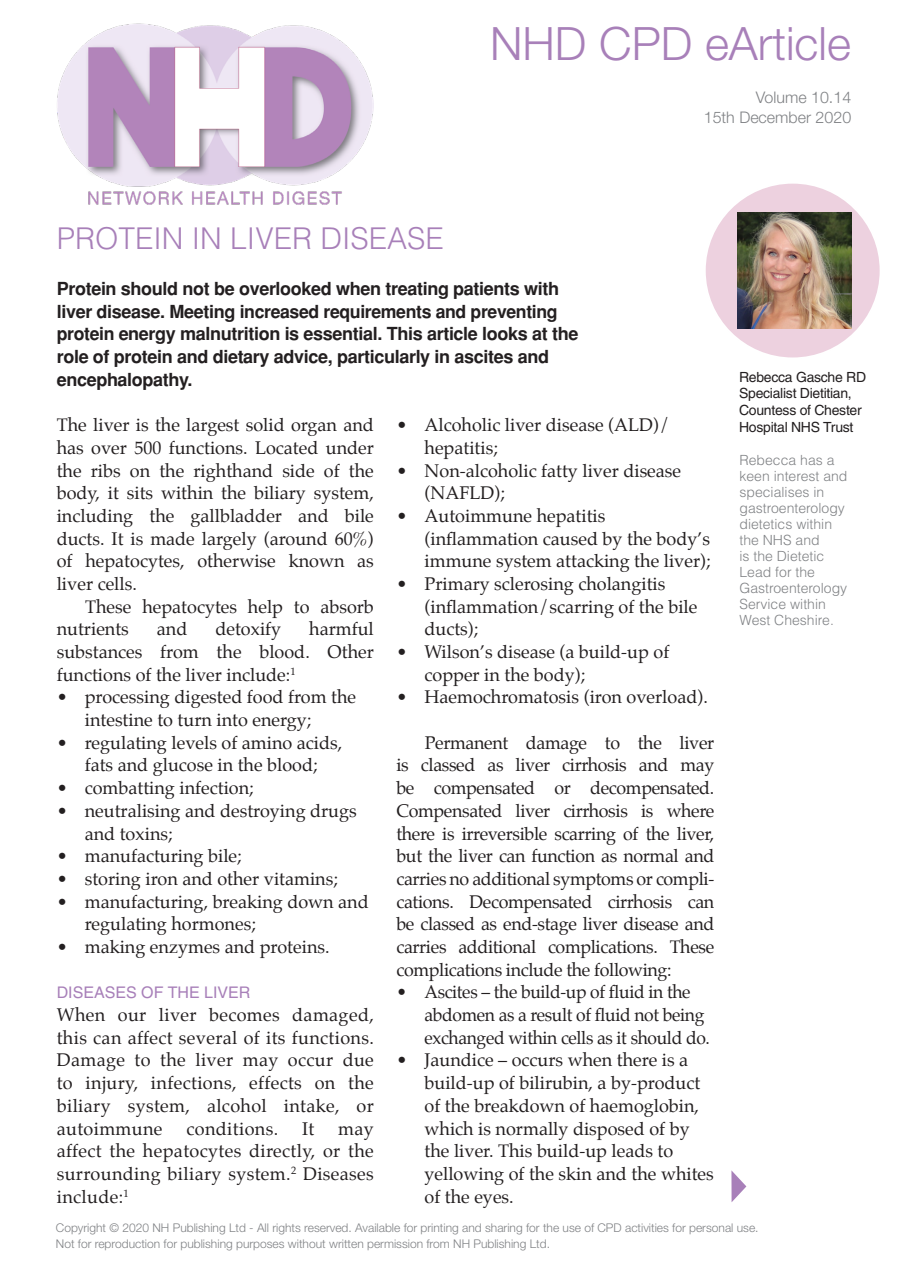
<style>
.page{position:relative;width:908px;height:1265px;background:#fff}
.page>*{position:absolute;margin:0;border:0;box-sizing:border-box;transform-origin:0 0}
.Main_Head{font:300 46px "Helvetica Neue";color:#a880b9}
.Main_Head_Pink{font:300 30px "Helvetica";color:#a880b9}
.body_text{font:18px/22.6px "Palatino";color:#231f20}
.Intro_para{font:700 18px/22.6px "Helvetica";letter-spacing:-.02em;color:#231f20}
.body_text-2{font:18px/22.6px "Palatino";letter-spacing:-.02em;color:#231f20}
.body_text-3{font:18px "Palatino";letter-spacing:.02em;color:#231f20}
.Running_Page_Head{font:300 16px "Helvetica Neue";color:#808285}
.Para_head{font:16px "Helvetica";color:#a880b9}
.Contributor_Info{font:300 14px/16px "Helvetica";color:#808285}
.Contributor_name{font:14px/16.8px "Helvetica";letter-spacing:-.02em;color:#231f20}
.body_text-4{font:300 12px/16px "Helvetica Neue";color:#808285}
</style>
<div class="page">
<img style="left:57px;top:23px;width:317px;height:182px">
<svg style="left:731px;top:1170px;width:15px;height:32px"></svg>
<div style="left:704px;top:183px;width:176px;height:175px;background:#edd1df;border-radius:50%"></div>
<img style="left:737px;top:213px;width:114px;height:115px">
<p class="Main_Head" style="left:490px;top:15px;width:362px">NHD CPD eArticle</p>
<p class="Running_Page_Head" style="left:755px;top:88px;width:97px">Volume 10.14</p>
<p class="Running_Page_Head" style="left:703px;top:108px;width:149px">15th December 2020</p>
<p class="Main_Head_Pink" style="left:57px;top:220px;width:388px">PROTEIN IN LIVER DISEASE</p>
<p class="Intro_para" style="left:57px;top:277px;width:523px">Protein should not be overlooked when treating patients with liver disease. Meeting increased requirements and preventing protein energy malnutrition is essential. This article looks at the role of protein and dietary advice, particularly in ascites and encephalopathy.</p>
<p class="body_text" style="left:57px;top:413px;width:318px;text-align:justify">The liver is the largest solid organ and has over 500 functions. Located under the ribs on the righthand side of the body, it sits within the biliary system, including the gallbladder and bile ducts. It is made largely (around 60%) of hepatocytes, otherwise known as liver cells.</p>
<p class="body_text" style="left:57px;top:595px;width:318px;text-indent:28px">These hepatocytes help to absorb nutrients</p>
<p class="body_text" style="left:57px;top:617px;width:318px;text-align:justify;text-indent:252px">harmful substances from the blood. Other functions of the liver include:<sup>1</sup></p>
<p class="body_text" style="left:85px;top:685px;width:273px;text-indent:-28px">• processing digested food from the intestine to turn into energy;</p>
<p class="body_text" style="left:57px;top:731px;width:287px;text-align:center">• regulating levels of amino acids, fats and glucose in the blood;</p>
<p class="body_text" style="left:57px;top:776px;width:198px">• combatting infection;</p>
<p class="body_text" style="left:85px;top:799px;width:273px;text-indent:-28px">• neutralising and destroying drugs and toxins;</p>
<p class="body_text" style="left:57px;top:844px;width:186px">• manufacturing bile;</p>
<p class="body_text" style="left:57px;top:867px;width:282px">• storing iron and other vitamins;</p>
<p class="body_text" style="left:85px;top:890px;width:285px;text-indent:-28px">• manufacturing, breaking down and regulating hormones;</p>
<p class="body_text" style="left:57px;top:935px;width:274px">• making enzymes and proteins.</p>
<p class="Para_head" style="left:57px;top:983px;width:195px">DISEASES OF THE LIVER</p>
<p class="body_text" style="left:57px;top:1003px;width:318px;text-align:justify">When our liver becomes damaged, this can affect several of its functions.<br>Damage to the liver may occur due to injury, infections, effects on the biliary system, alcohol intake, or autoimmune</p>
<p class="body_text" style="left:157px;top:617px;width:32px">and</p>
<p class="body_text" style="left:215px;top:617px;width:67px">detoxify</p>
<p class="body_text-3" style="left:186px;top:1113px;width:93px">conditions.</p>
<p class="body_text" style="left:302px;top:1116px;width:14px">It</p>
<p class="body_text" style="left:57px;top:1116px;width:318px;text-align:justify;text-indent:281px">may affect the hepatocytes directly, or the surrounding biliary system.<sup>2</sup> Diseases include:<sup>1</sup></p>
<p class="body_text" style="left:424px;top:413px;width:247px;text-indent:-28px">• Alcoholic liver disease (ALD)/ hepatitis;</p>
<p class="body_text" style="left:424px;top:459px;width:258px;text-indent:-28px">• Non-alcoholic fatty liver disease (NAFLD);</p>
<p class="body_text" style="left:424px;top:504px;width:287px;text-indent:-28px">• Autoimmune hepatitis (inflammation caused by the body’s immune system attacking the liver);</p>
<p class="body_text" style="left:424px;top:572px;width:274px;text-indent:-28px">• Primary sclerosing cholangitis (inflammation/scarring of the bile ducts);</p>
<p class="body_text" style="left:424px;top:640px;width:246px;text-indent:-28px">• Wilson’s disease (a build-up of copper in the body);</p>
<p class="body_text" style="left:396px;top:685px;width:313px">• Haemochromatosis (iron overload).</p>
<p class="body_text" style="left:396px;top:731px;width:319px;text-align:justify;text-indent:28px">Permanent damage to the liver is classed as liver cirrhosis and may be compensated or decompensated.<br>Compensated liver cirrhosis is where there is irreversible scarring of the liver, but the liver can function as normal and carries no additional symptoms or compli&shy;cations. Decompensated cirrhosis can be classed as end-stage liver disease and carries additional complications. These complications include the following:</p>
<p class="body_text-2" style="left:424px;top:980px;width:287px;text-indent:-28px">• Ascites – the build-up of fluid in the abdomen as a result of fluid not being exchanged within cells as it should do.</p>
<p class="body_text" style="left:424px;top:1048px;width:291px;text-indent:-28px">• Jaundice – occurs when there is a build-up of bilirubin, a by-product of the breakdown of haemoglobin, which is normally disposed of by the liver. This build-up leads to yellowing of the skin and the whites of the eyes.</p>
<p class="Contributor_name" style="left:738px;top:368px;width:129px">Rebecca Gasche RD</p>
<p class="Contributor_name" style="left:738px;top:385px;width:124px">Specialist Dietitian,<br>Countess of Chester<br>Hospital NHS Trust</p>
<p class="Contributor_Info" style="left:739px;top:451px;width:109px">Rebecca has a keen interest and specialises in gastroenterology dietetics within the NHS and<br>is the Dietetic<br>Lead for the<br>Gastroenterology<br>Service within<br>West Cheshire.</p>
<p class="body_text-4" style="left:56px;top:1219px;width:703px">Copyright © 2020 NH Publishing Ltd - All rights reserved. Available for printing and sharing for the use of CPD activities for personal use.<br>Not for reproduction for publishing purposes without written permission from NH Publishing Ltd.</p>
</div>
